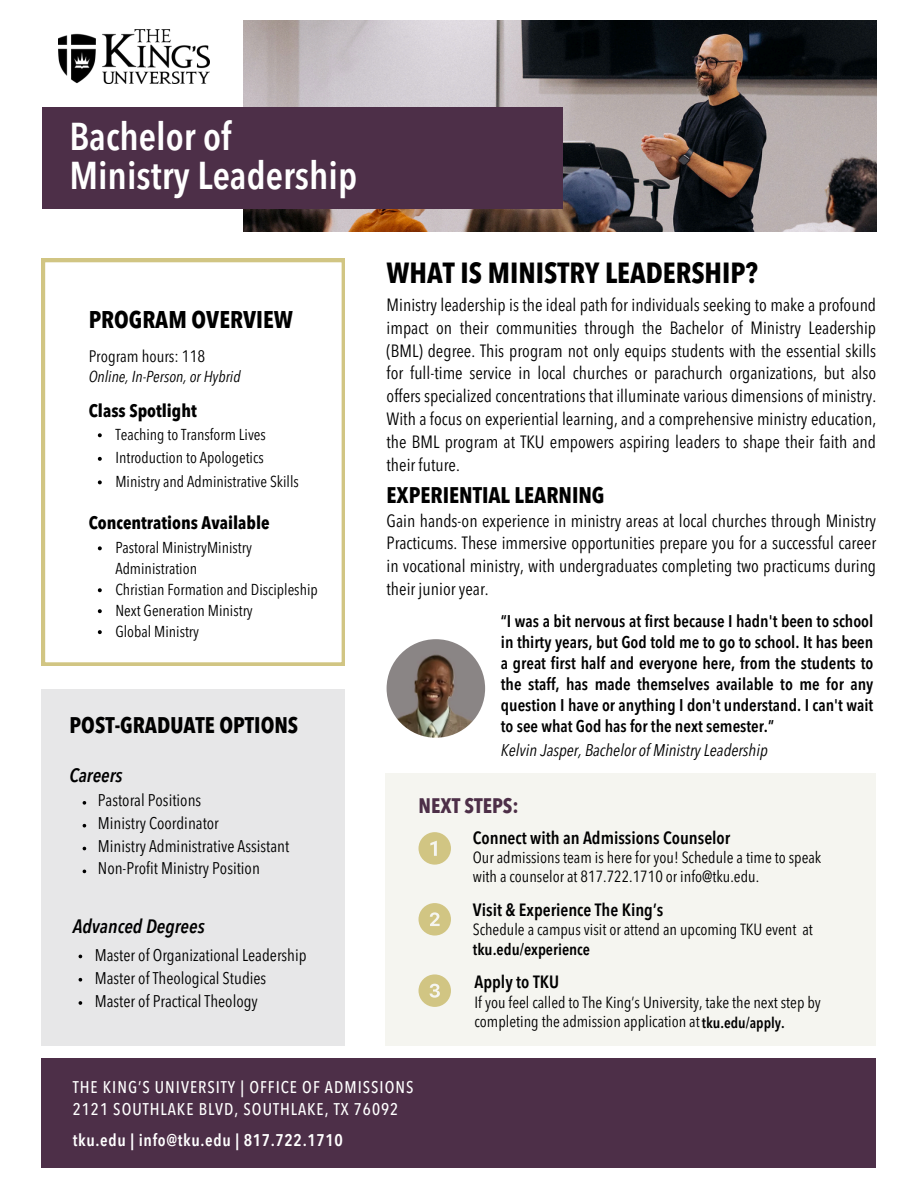
<style>
.page{position:relative;width:918px;height:1188px;background:#fff}
.page>*{position:absolute;margin:0;border:0;box-sizing:border-box;transform-origin:0 0}
.t1{font:600 condensed 38.55px/38.5px "Avenir Next LT Pro";color:#fff}
.t2{font:700 condensed 28.8px "Avenir Next LT Pro";color:#000}
.t3{font:700 condensed 24px "Avenir Next LT Pro";color:#000}
.t4{font:700 condensed 22.5px "Avenir Next LT Pro";color:#000}
.t5{font:700 condensed 20.85px "Avenir Next LT Pro";color:#4d2f48}
.t6{font:italic 600 condensed 19.2px "Avenir Next LT Pro";color:#000}
.t7{font:700 condensed 18px "Avenir Next LT Pro";color:#000}
.t8{font:condensed 17.7px/22.8px "Avenir Next LT Pro";color:#000;text-align:justify}
.t9{font:600 condensed 17.7px "Avenir Next LT Pro";color:#000}
.t10{font:600 condensed 16.8px/21px "Avenir Next LT Pro";color:#000;text-align:justify}
.t11{font:condensed 16.8px "Avenir Next LT Pro";color:#000}
.t12{font:500 condensed 16.8px/22.4px "Avenir Next LT Pro";letter-spacing:.06em;color:#fff}
.t13{font:italic condensed 16.8px "Avenir Next LT Pro";color:#000}
.t14{font:600 condensed 16.8px "Avenir Next LT Pro";letter-spacing:.04em;color:#fff}
.t15{font:condensed 16.5px "Avenir Next LT Pro";color:#000}
.t16{font:condensed 16.05px/19.2px "Avenir Next LT Pro";color:#000}
.t17{font:600 condensed 16.05px "Avenir Next LT Pro";color:#000}
.t18{font:condensed 15.75px/21px "Avenir Next LT Pro";color:#000}
.t19{font:italic condensed 15.75px "Avenir Next LT Pro";color:#000}
.s1{font-weight:600;font-size:15px}
</style>
<div class="page">
<div style="left:385px;top:774px;width:491px;height:272px;background:#f5f5f0"></div>
<img style="left:58px;top:30px;width:151px;height:54px">
<img style="left:243px;top:21px;width:633px;height:210px">
<div style="left:42px;top:107px;width:520px;height:101px;background:#4d2f48"></div>
<div style="left:42px;top:690px;width:303px;height:356px;background:#e7e7e8"></div>
<div style="left:42px;top:1058px;width:834px;height:109px;background:#4d2f48"></div>
<svg style="left:42px;top:259px;width:303px;height:407px"></svg>
<svg style="left:419px;top:903px;width:32px;height:33px"></svg>
<svg style="left:419px;top:832px;width:32px;height:33px"></svg>
<svg style="left:419px;top:974px;width:32px;height:33px"></svg>
<svg style="left:83px;top:801px;width:3px;height:4px"></svg>
<svg style="left:79px;top:978px;width:3px;height:4px"></svg>
<svg style="left:79px;top:1001px;width:3px;height:4px"></svg>
<img style="left:387px;top:639px;width:98px;height:99px;border-radius:50%">
<svg style="left:98px;top:433px;width:4px;height:4px"></svg>
<svg style="left:98px;top:457px;width:4px;height:4px"></svg>
<svg style="left:98px;top:480px;width:4px;height:4px"></svg>
<svg style="left:98px;top:546px;width:4px;height:4px"></svg>
<svg style="left:98px;top:588px;width:4px;height:4px"></svg>
<svg style="left:98px;top:609px;width:4px;height:4px"></svg>
<svg style="left:98px;top:630px;width:4px;height:4px"></svg>
<h1 class="t1" style="left:69px;top:121px;width:289px">Bachelor of<br>Ministry Leadership</h1>
<p class="t3" style="left:89px;top:310px;width:206px">PROGRAM OVERVIEW</p>
<p class="t15" style="left:89px;top:350px;width:118px">Program hours: 118</p>
<p class="t19" style="left:89px;top:370px;width:153px">Online, In-Person, or Hybrid</p>
<p class="t7" style="left:89px;top:403px;width:110px">Class Spotlight</p>
<h4 class="t18" style="left:115px;top:425px;width:152px">Teaching to Transform Lives</h4>
<p class="t18" style="left:115px;top:449px;width:150px">Introduction to Apologetics</p>
<p class="t18" style="left:115px;top:472px;width:185px">Ministry and Administrative Skills</p>
<p class="t7" style="left:89px;top:516px;width:183px">Concentrations Available</p>
<p class="t18" style="left:115px;top:538px;width:138px">Pastoral MinistryMinistry<br>Administration</p>
<p class="t18" style="left:115px;top:580px;width:204px">Christian Formation and Discipleship</p>
<p class="t18" style="left:115px;top:601px;width:139px">Next Generation Ministry</p>
<p class="t18" style="left:115px;top:622px;width:85px">Global Ministry</p>
<h2 class="t4" style="left:70px;top:715px;width:230px">POST-GRADUATE OPTIONS</h2>
<p class="t6" style="left:69px;top:767px;width:55px">Careers</p>
<p class="t11" style="left:98px;top:793px;width:105px">Pastoral Positions</p>
<p class="t11" style="left:98px;top:816px;width:122px">Ministry Coordinator</p>
<p class="t11" style="left:98px;top:839px;width:193px">Ministry Administrative Assistant</p>
<p class="t11" style="left:98px;top:862px;width:163px">Non-Profit Ministry Position</p>
<h5 class="t6" style="left:73px;top:919px;width:134px">Advanced Degrees</h5>
<p class="t11" style="left:95px;top:948px;width:213px">Master of Organizational Leadership</p>
<p class="t11" style="left:95px;top:971px;width:173px">Master of Theological Studies</p>
<p class="t11" style="left:95px;top:995px;width:165px">Master of Practical Theology</p>
<p class="t2" style="left:387px;top:261px;width:373px">WHAT IS MINISTRY LEADERSHIP?</p>
<h3 class="t8" style="left:387px;top:295px;width:491px">Ministry leadership is the ideal path for individuals seeking to make a profound impact on their communities through the Bachelor of Ministry Leadership (BML) degree. This program not only equips students with the essential skills for full-time service in local churches or parachurch organizations, but also offers specialized concentrations that illuminate various dimensions of ministry.<br>With a focus on experiential learning, and a comprehensive ministry education, the BML program at TKU empowers aspiring leaders to shape their faith and their future.</h3>
<p class="t4" style="left:387px;top:486px;width:219px">EXPERIENTIAL LEARNING</p>
<p class="t8" style="left:387px;top:511px;width:491px">Gain hands-on experience in ministry areas at local churches through Ministry Practicums. These immersive opportunities prepare you for a successful career in vocational ministry, with undergraduates completing two practicums during their junior year.</p>
<h3 class="t10" style="left:501px;top:612px;width:374px">“I was a bit nervous at first because I hadn't been to school in thirty years, but God told me to go to school. It has been a great first half and everyone here, from the students to the staff, has made themselves available to me for any question I have or anything I don't understand. I can't wait to see what God has for the next semester.”</h3>
<p class="t13" style="left:501px;top:744px;width:269px">Kelvin Jasper, Bachelor of Ministry Leadership</p>
<p class="t5" style="left:419px;top:798px;width:102px">NEXT STEPS:</p>
<p class="t9" style="left:473px;top:831px;width:259px">Connect with an Admissions Counselor</p>
<p class="t16" style="left:473px;top:849px;width:350px">Our admissions team is here for you! Schedule a time to speak with a counselor at 817.722.1710 or info@tku.edu.</p>
<p class="t9" style="left:473px;top:903px;width:192px">Visit &amp; Experience The King’s</p>
<h3 class="t16" style="left:473px;top:922px;width:342px">Schedule a campus visit or attend an upcoming TKU event at</h3>
<h5 class="t17" style="left:473px;top:943px;width:119px">tku.edu/experience</h5>
<p class="t9" style="left:475px;top:975px;width:86px">Apply to TKU</p>
<p class="t16" style="left:475px;top:994px;width:348px">If you feel called to The King’s University, take the next step by completing the admission application at<span class="s1">tku.edu/apply.</span></p>
<p class="t12" style="left:73px;top:1077px;width:342px">THE KING’S UNIVERSITY | OFFICE OF ADMISSIONS<br>2121 SOUTHLAKE BLVD, SOUTHLAKE, TX 76092</p>
<p class="t14" style="left:73px;top:1133px;width:272px">tku.edu | info@tku.edu | 817.722.1710</p>
</div>
